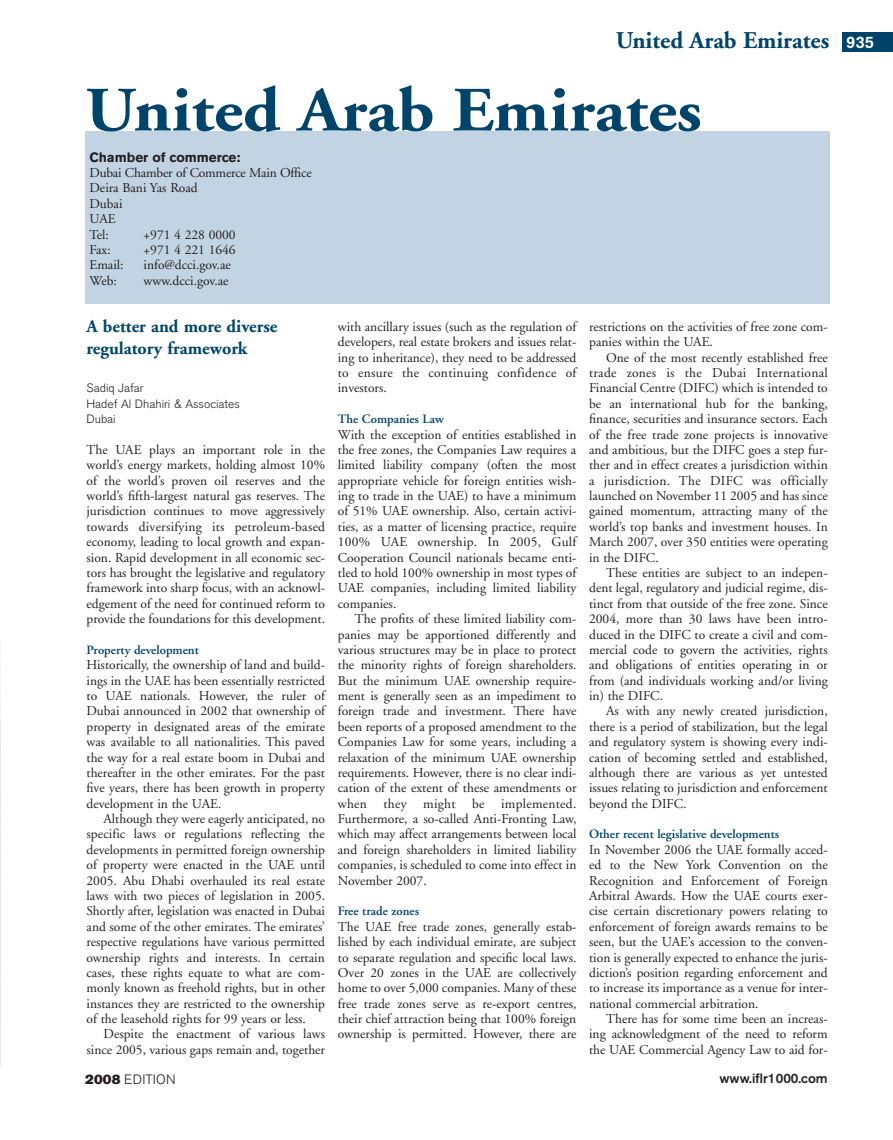
<style>
.page{position:relative;width:893px;height:1140px;background:#fff}
.page>*{position:absolute;margin:0;border:0;box-sizing:border-box;transform-origin:0 0}
.t1{font:700 63px "Adobe Garamond";color:#00446a;scale:1.1 1}
.t2{font:700 24px "Adobe Garamond";color:#00446a}
.t3{font:700 18px/22.5px "Adobe Garamond";color:#00446a}
.t4{font:13.5px/15.5px "Adobe Garamond";color:#231f20;text-align:justify}
.t5{font:700 13.5px "Akzidenz Grotesk BE";color:#231f20}
.t6{font:500 13.5px "Akzidenz Grotesk BE";color:#231f20}
.t7{font:300 13.5px "Akzidenz Grotesk BE";letter-spacing:.02em;color:#231f20}
.t8{font:600 12.75px "Adobe Garamond";color:#00446a}
.t9{font:300 12px/15.3px "Akzidenz Grotesk BE";color:#231f20}
.s1{font-family:"Akzidenz Grotesk BE";font-weight:500;font-size:16.5px;color:#fff}
.s2{font-family:"Akzidenz Grotesk BE Super";font-weight:400}
</style>
<div class="page">
<div style="left:842px;top:32px;width:51px;height:19px;background:#00446a"></div>
<div style="left:85px;top:131px;width:744px;height:173px;background:#c2d4e3"></div>
<img style="left:0;top:661px;width:1px;height:308px">
<hr style="left:0;top:969px;width:1px;height:171px;background:#231f20">
<h2 class="t2" style="left:616px;top:31px;width:260px">United Arab Emirates <span class="s1">935</span></h2>
<h1 class="t1" style="left:85px;top:85px;width:562px">United Arab Emirates</h1>
<p class="t5" style="left:90px;top:152px;width:152px">Chamber of commerce:</p>
<p class="t4" style="left:90px;top:166px;width:224px;text-align:left">Dubai Chamber of Commerce Main Office<br>Deira Bani Yas Road<br>Dubai<br>UAE<br>Tel:</p>
<p class="t4" style="left:144px;top:228px;width:94px">+971 4 228 0000</p>
<p class="t4" style="left:90px;top:243px;width:23px">Fax:</p>
<p class="t4" style="left:144px;top:243px;width:94px">+971 4 221 1646</p>
<p class="t4" style="left:90px;top:258px;width:36px">Email:</p>
<p class="t4" style="left:144px;top:258px;width:89px">info@dcci.gov.ae</p>
<p class="t4" style="left:90px;top:274px;width:29px">Web:</p>
<p class="t4" style="left:144px;top:274px;width:86px">www.dcci.gov.ae</p>
<h3 class="t3" style="left:87px;top:316px;width:192px">A better and more diverse regulatory framework</h3>
<p class="t9" style="left:87px;top:381px;width:155px">Sadiq Jafar<br>Hadef Al Dhahiri &amp; Associates<br>Dubai</p>
<p class="t4" style="left:87px;top:443px;width:240px">The UAE plays an important role in the world’s energy markets, holding almost 10% of the world’s proven oil reserves and the world’s fifth-largest natural gas reserves. The jurisdiction continues to move aggressively towards diversifying its petroleum-based economy, leading to local growth and expan&shy;sion. Rapid development in all economic sec&shy;tors has brought the legislative and regulatory framework into sharp focus, with an acknowl&shy;edgement of the need for continued reform to provide the foundations for this development.</p>
<p class="t8" style="left:87px;top:645px;width:114px">Property development</p>
<p class="t4" style="left:87px;top:658px;width:240px">Historically, the ownership of land and build&shy;ings in the UAE has been essentially restricted to UAE nationals. However, the ruler of Dubai announced in 2002 that ownership of property in designated areas of the emirate was available to all nationalities. This paved the way for a real estate boom in Dubai and thereafter in the other emirates. For the past five years, there has been growth in property development in the UAE.</p>
<p class="t4" style="left:87px;top:812px;width:240px;text-indent:17px">Although they were eagerly anticipated, no specific laws or regulations reflecting the developments in permitted foreign ownership of property were enacted in the UAE until 2005. Abu Dhabi overhauled its real estate laws with two pieces of legislation in 2005.<br>Shortly after, legislation was enacted in Dubai and some of the other emirates. The emirates’ respective regulations have various permitted ownership rights and interests. In certain cases, these rights equate to what are com&shy;monly known as freehold rights, but in other instances they are restricted to the ownership of the leasehold rights for 99 years or less.</p>
<p class="t4" style="left:87px;top:1027px;width:240px;text-align:right">Despite the enactment of various laws since 2005, various gaps remain and, together</p>
<p class="t4" style="left:338px;top:320px;width:240px">with ancillary issues (such as the regulation of developers, real estate brokers and issues relat&shy;ing to inheritance), they need to be addressed to ensure the continuing confidence of investors.</p>
<p class="t8" style="left:338px;top:414px;width:107px">The Companies Law</p>
<p class="t4" style="left:338px;top:428px;width:240px">With the exception of entities established in the free zones, the Companies Law requires a limited liability company (often the most appropriate vehicle for foreign entities wish&shy;ing to trade in the UAE) to have a minimum of 51% UAE ownership. Also, certain activi&shy;ties, as a matter of licensing practice, require 100% UAE ownership. In 2005, Gulf Cooperation Council nationals became enti&shy;tled to hold 100% ownership in most types of UAE companies, including limited liability companies.</p>
<p class="t4" style="left:338px;top:612px;width:240px;text-indent:17px">The profits of these limited liability com&shy;panies may be apportioned differently and various structures may be in place to protect the minority rights of foreign shareholders.<br>But the minimum UAE ownership require&shy;ment is generally seen as an impediment to foreign trade and investment. There have been reports of a proposed amendment to the Companies Law for some years, including a relaxation of the minimum UAE ownership requirements. However, there is no clear indi&shy;cation of the extent of these amendments or when they might be implemented.<br>Furthermore, a so-called Anti-Fronting Law, which may affect arrangements between local and foreign shareholders in limited liability companies, is scheduled to come into effect in November 2007.</p>
<p class="t8" style="left:338px;top:906px;width:83px">Free trade zones</p>
<p class="t4" style="left:338px;top:920px;width:240px">The UAE free trade zones, generally estab&shy;lished by each individual emirate, are subject to separate regulation and specific local laws.<br>Over 20 zones in the UAE are collectively home to over 5,000 companies. Many of these free trade zones serve as re-export centres, their chief attraction being that 100% foreign ownership is permitted. However, there are</p>
<p class="t4" style="left:589px;top:320px;width:240px">restrictions on the activities of free zone com&shy;panies within the UAE.</p>
<p class="t4" style="left:589px;top:351px;width:240px;text-indent:17px">One of the most recently established free trade zones is the Dubai International Financial Centre (DIFC) which is intended to be an international hub for the banking, finance, securities and insurance sectors. Each of the free trade zone projects is innovative and ambitious, but the DIFC goes a step fur&shy;ther and in effect creates a jurisdiction within a jurisdiction. The DIFC was officially launched on November 11 2005 and has since gained momentum, attracting many of the world’s top banks and investment houses. In March 2007, over 350 entities were operating in the DIFC.</p>
<p class="t4" style="left:589px;top:566px;width:240px;text-indent:17px">These entities are subject to an indepen&shy;dent legal, regulatory and judicial regime, dis&shy;tinct from that outside of the free zone. Since 2004, more than 30 laws have been intro&shy;duced in the DIFC to create a civil and com&shy;mercial code to govern the activities, rights and obligations of entities operating in or from (and individuals working and/or living in) the DIFC.</p>
<p class="t4" style="left:589px;top:704px;width:240px;text-indent:17px">As with any newly created jurisdiction, there is a period of stabilization, but the legal and regulatory system is showing every indi&shy;cation of becoming settled and established, although there are various as yet untested issues relating to jurisdiction and enforcement beyond the DIFC.</p>
<p class="t8" style="left:589px;top:829px;width:192px">Other recent legislative developments</p>
<p class="t4" style="left:589px;top:843px;width:240px">In November 2006 the UAE formally acced&shy;ed to the New York Convention on the Recognition and Enforcement of Foreign Arbitral Awards. How the UAE courts exer&shy;cise certain discretionary powers relating to enforcement of foreign awards remains to be seen, but the UAE’s accession to the conven&shy;tion is generally expected to enhance the juris&shy;diction’s position regarding enforcement and to increase its importance as a venue for inter&shy;national commercial arbitration.</p>
<p class="t4" style="left:589px;top:1012px;width:240px;text-indent:17px">There has for some time been an increas&shy;ing acknowledgment of the need to reform the UAE Commercial Agency Law to aid for-</p>
<p class="t7" style="left:85px;top:1073px;width:92px"><span class="s2">2008</span> EDITION</p>
<p class="t6" style="left:719px;top:1073px;width:110px">www.iflr1000.com</p>
</div>
